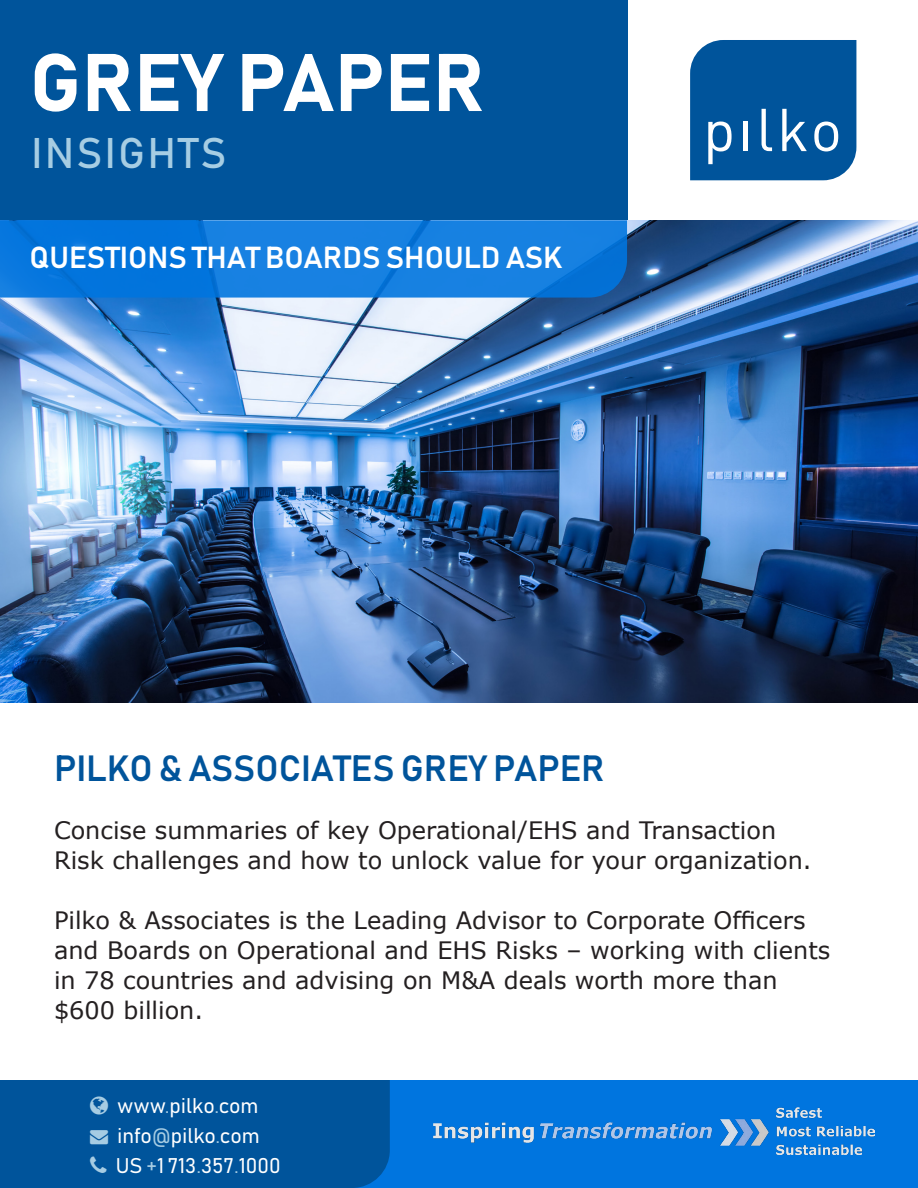
<style>
.page{position:relative;width:918px;height:1188px;background:#fff}
.page>*{position:absolute;margin:0;border:0;box-sizing:border-box;transform-origin:0 0}
.t1{font:80.4px "Bahnschrift";color:#fff}
.t2{font:42.3px "Bahnschrift";letter-spacing:.05em;color:#a6cde3}
.t3{font:36px "Bahnschrift";color:#00549b}
.t4{font:30px "Bahnschrift";color:#fff}
.t5{font:24px/30px "Verdana";color:#242021}
.t6{font:21px/30px "Bahnschrift";color:#fff}
.s1{color:#a6cce3}
</style>
<div class="page">
<div style="left:0;top:1080px;width:918px;height:108px;background:#0075df"></div>
<svg style="left:690px;top:40px;width:166px;height:140px;background:#1461a2"></svg>
<div style="left:0;top:0;width:627px;height:259px;background:#00549b"></div>
<img style="left:433px;top:1108px;width:441px;height:46px">
<img style="left:0;top:220px;width:918px;height:482px">
<svg style="left:0;top:220px;width:627px;height:78px;background:#107bde"></svg>
<div style="left:0;top:1080px;width:390px;height:108px;background:#00549b"></div>
<h1 class="t1" style="left:30px;top:32px;width:457px">GREY PAPER</h1>
<h2 class="t2" style="left:31px;top:126px;width:197px">INSIGHTS</h2>
<p class="t4" style="left:30px;top:239px;width:534px">QUESTIONS THAT BOARDS SHOULD ASK</p>
<h3 class="t3" style="left:54px;top:746px;width:552px">PILKO &amp; ASSOCIATES GREY PAPER</h3>
<p class="t5" style="left:54px;top:816px;width:759px">Concise summaries of key Operational/EHS and Transaction<br>Risk challenges and how to unlock value for your organization.</p>
<p class="t5" style="left:54px;top:906px;width:778px">Pilko &amp; Associates is the Leading Advisor to Corporate Officers and Boards on Operational and EHS Risks – working with clients in 78 countries and advising on M&amp;A deals worth more than $600 billion.</p>
<p class="t6" style="left:117px;top:1090px;width:143px">www<span class="s1">.</span>pilko<span class="s1">.</span>com</p>
<p class="t6" style="left:116px;top:1120px;width:166px;text-indent:-26px"><span class="s1">→</span> info<span class="s1">@</span>pilko<span class="s1">.</span>com<br>US <span class="s1">+</span>1 713<span class="s1">.</span>357<span class="s1">.</span>1000</p>
</div>
